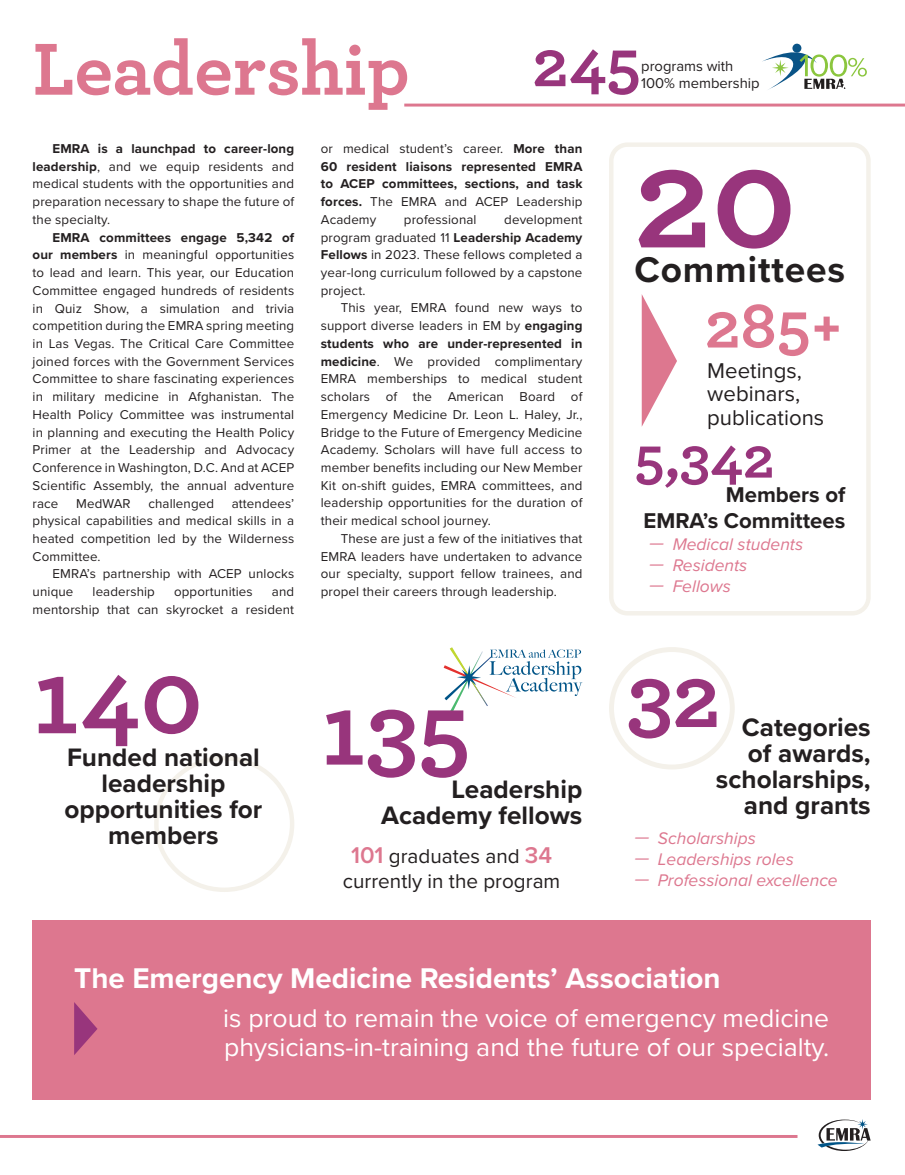
<style>
.page{position:relative;width:905px;height:1175px;background:#fff}
.page>*{position:absolute;margin:0;border:0;box-sizing:border-box;transform-origin:0 0}
.t1{font:700 145.65px "Archer";color:#98357c}
.t2{font:700 107.4px "Archer";color:#98357c}
.t3{font:700 90.45px "Archer";color:#98357c}
.t4{font:700 77.1px "Archer";letter-spacing:-.005em;color:#dd778f}
.t5{font:700 67.8px "Archer";color:#98357c}
.t6{font:700 66.75px "Archer";color:#dd778f}
.t7{font:700 59.1px "Archer";color:#98357c}
.t8{font:700 37.05px "Proxima Nova";letter-spacing:.025em;color:#231f20}
.t9{font:700 29.55px "Proxima Nova";color:#fff}
.t10{font:26.55px/29.5px "Proxima Nova";color:#fff}
.t11{font:700 26.1px/26.1px "Proxima Nova";color:#231f20;text-align:right}
.t12{font:22.2px/23.7px "Proxima Nova";color:#231f20}
.t13{font:700 22.2px/26.1px "Proxima Nova";color:#231f20;text-align:right}
.t14{font:20.7px/24.8px "Proxima Nova";color:#231f20;text-align:center}
.t15{font:italic 17.4px "Proxima Nova";color:#dd778f}
.t16{font:14.7px "Proxima Nova";color:#231f20}
.t17{font:13.35px/17.7px "Proxima Nova";letter-spacing:.01em;color:#231f20;text-align:justify}
.t18{font:700 13.35px/17.7px "Proxima Nova";letter-spacing:.01em;color:#231f20;text-align:justify}
.s1{font-weight:700}
.s2{font-weight:400}
.s3{font-weight:600;font-size:23.7px;color:#dd778f}
</style>
<div class="page">
<div style="left:33px;top:920px;width:837px;height:180px;background:#dd778f"></div>
<div style="left:609px;top:142px;width:261px;height:473px;border:4px solid #f4f1ea;border-radius:16px"></div>
<div style="left:609px;top:647px;width:125px;height:122px;border:5px solid #f4f1ea;border-radius:50%"></div>
<div style="left:154px;top:756px;width:140px;height:136px;border:4px solid #f4f1ea;border-radius:50%"></div>
<svg style="left:443px;top:647px;width:139px;height:67px"></svg>
<svg style="left:641px;top:294px;width:36px;height:133px"></svg>
<svg style="left:74px;top:1002px;width:23px;height:53px"></svg>
<div style="left:792px;top:44px;width:9px;height:9px;background:#0a5487;border-radius:50%"></div>
<svg style="left:762px;top:48px;width:105px;height:42px"></svg>
<svg style="left:817px;top:1119px;width:53px;height:32px"></svg>
<hr style="left:0;top:1135px;width:797px;height:2px;background:#dd778f">
<hr style="left:404px;top:104px;width:500px;height:3px;background:#dd778f">
<h3 class="t4" style="left:33px;top:8px;width:378px">Leadership</h3>
<h3 class="t5" style="left:532px;top:10px;width:110px">245</h3>
<p class="t16" style="left:641px;top:57px;width:94px">programs with</p>
<p class="t16" style="left:641px;top:75px;width:120px">100% membership</p>
<p class="t17" style="left:33px;top:140px;width:263px;text-indent:20px"><span class="s1">EMRA is a launchpad to career-long leadership</span>, and we equip residents and medical students with the opportunities and preparation necessary to shape the future of the specialty.</p>
<p class="t17" style="left:33px;top:228px;width:263px;text-indent:20px"><span class="s1">EMRA committees engage 5,342 of our members</span> in meaningful opportunities to lead and learn. This year, our Education Committee engaged hundreds of residents in Quiz Show, a simulation and trivia competition during the EMRA spring meeting in Las Vegas. The Critical Care Committee joined forces with the Government Services Committee to share fascinating experiences in military medicine in Afghanistan. The Health Policy Committee was instrumental in planning and executing the Health Policy Primer at the Leadership and Advocacy Conference in Washington, D.C. And at ACEP Scientific Assembly, the annual adventure race</p>
<p class="t17" style="left:33px;top:494px;width:263px;text-indent:199px">attendees’ physical capabilities and medical skills in a heated competition led by the Wilderness Committee.</p>
<p class="t17" style="left:33px;top:565px;width:263px;text-indent:20px">EMRA’s partnership with ACEP unlocks unique</p>
<p class="t17" style="left:76px;top:494px;width:56px">MedWAR</p>
<p class="t17" style="left:148px;top:494px;width:67px">challenged</p>
<p class="t17" style="left:33px;top:583px;width:263px;text-align:right">and<br>mentorship that can skyrocket a resident</p>
<p class="t17" style="left:93px;top:583px;width:64px">leadership</p>
<p class="t17" style="left:174px;top:583px;width:80px">opportunities</p>
<p class="t18" style="left:321px;top:139px;width:263px"><span class="s2">or medical student’s career.</span> More than 60 resident liaisons represented EMRA to ACEP committees, sections, and task forces. <span class="s2">The EMRA and ACEP Leadership Academy</span></p>
<p class="t17" style="left:404px;top:211px;width:74px">professional</p>
<p class="t17" style="left:321px;top:211px;width:263px;text-indent:183px">development program graduated 11 <span class="s1">Leadership Academy Fellows</span> in 2023. These fellows completed a year-long curriculum followed by a capstone project.</p>
<p class="t17" style="left:321px;top:299px;width:263px;text-indent:20px">This year, EMRA found new ways to support diverse leaders in EM by <span class="s1">engaging students who are under-represented in medicine</span>. We provided complimentary EMRA memberships to medical student scholars of the American Board of Emergency Medicine Dr. Leon L. Haley, Jr., Bridge to the Future of Emergency Medicine Academy. Scholars will have full access to member benefits including our New Member Kit on-shift guides, EMRA committees, and leadership opportunities for the duration of their medical school journey.</p>
<p class="t17" style="left:321px;top:530px;width:263px;text-indent:20px">These are just a few of the initiatives that EMRA leaders have undertaken to advance our specialty, support fellow trainees, and propel their careers through leadership.</p>
<h1 class="t1" style="left:634px;top:84px;width:164px">20</h1>
<h3 class="t8" style="left:634px;top:242px;width:212px">Committees</h3>
<h3 class="t6" style="left:705px;top:272px;width:138px">285+</h3>
<h3 class="t12" style="left:707px;top:359px;width:118px">Meetings, webinars, publications</h3>
<h3 class="t7" style="left:634px;top:411px;width:142px">5,342</h3>
<h3 class="t13" style="left:643px;top:481px;width:203px">Members of<br>EMRA’s Committees</h3>
<h3 class="t15" style="left:649px;top:533px;width:155px">— Medical students</h3>
<h3 class="t15" style="left:649px;top:554px;width:100px">— Residents</h3>
<h3 class="t15" style="left:649px;top:575px;width:83px">— Fellows</h3>
<h2 class="t2" style="left:33px;top:612px;width:440px">140 <sub>135</sub></h2>
<h3 class="t3" style="left:627px;top:625px;width:95px">32</h3>
<h3 class="t11" style="left:716px;top:713px;width:156px">Categories of awards, scholarships, and grants</h3>
<h3 class="t15" style="left:634px;top:827px;width:123px">— Scholarships</h3>
<h3 class="t15" style="left:634px;top:848px;width:161px">— Leaderships roles</h3>
<h3 class="t15" style="left:634px;top:869px;width:205px">— Professional excellence</h3>
<h3 class="t11" style="left:64px;top:743px;width:199px;text-align:center">Funded national leadership opportunities for members</h3>
<h3 class="t11" style="left:381px;top:775px;width:203px">Leadership<br>Academy fellows</h3>
<h3 class="t14" style="left:343px;top:844px;width:219px"><span class="s3">101</span> graduates and <span class="s3">34 </span>currently in the program</h3>
<h3 class="t9" style="left:74px;top:956px;width:648px">The Emergency Medicine Residents’ Association</h3>
<h3 class="t10" style="left:223px;top:1003px;width:607px">is proud to remain the voice of emergency medicine physicians-in-training and the future of our specialty.</h3>
</div>
